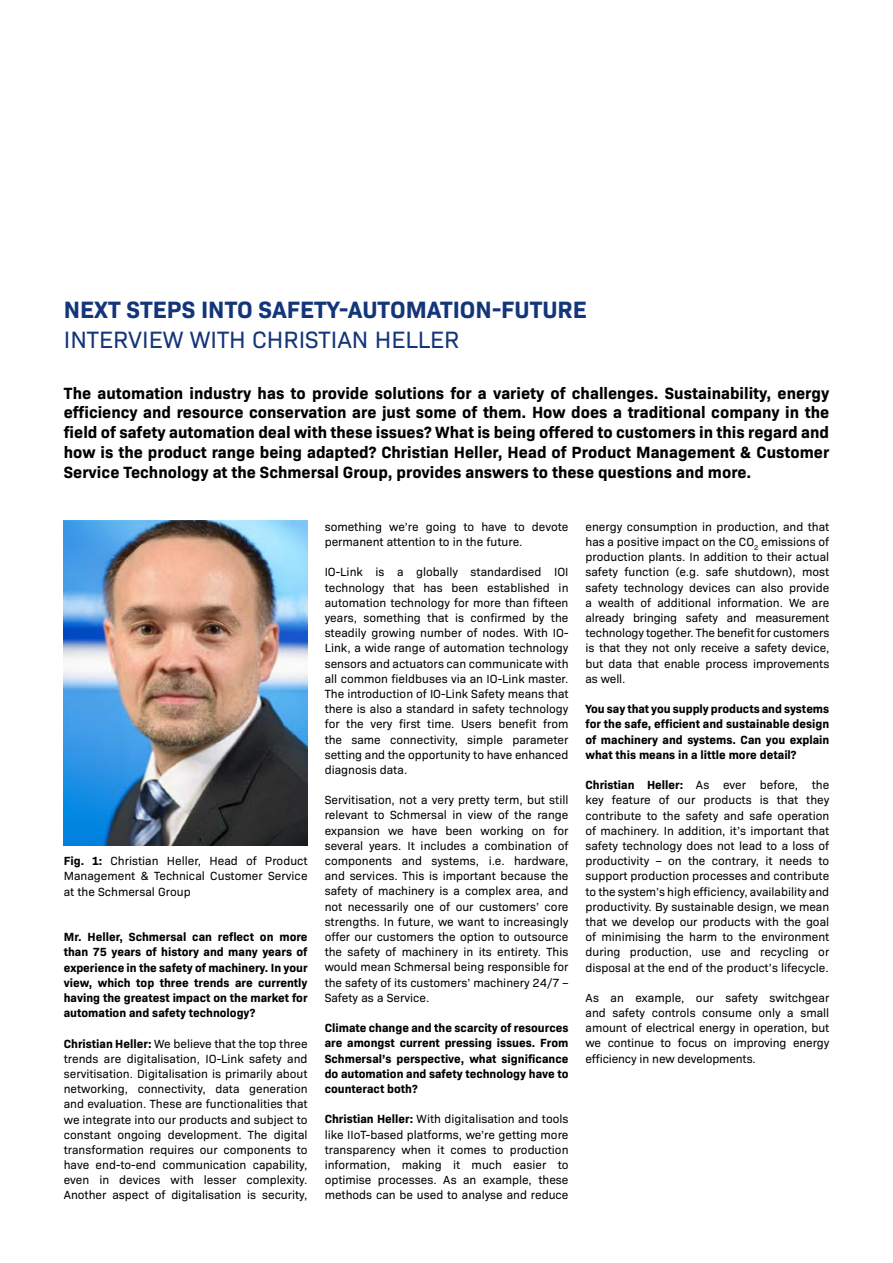
<style>
.page{position:relative;width:893px;height:1263px;background:#fff}
.page>*{position:absolute;margin:0;border:0;box-sizing:border-box;transform-origin:0 0}
.t1{font:700 24px "Bio Sans";color:#13357a}
.t2{font:24px "Bio Sans";color:#13357a}
.t3{font:700 16.5px/19.8px "Bio Sans";color:#000;text-align:justify}
.t4{font:12px/15.1px "Bio Sans";color:#000;text-align:justify}
.t5{font:700 12px/15.1px "Bio Sans";color:#000;text-align:justify}
.s1{font-weight:700}
</style>
<div class="page">
<img style="left:64px;top:520px;width:244px;height:326px">
<h1 class="t1" style="left:64px;top:291px;width:524px">NEXT STEPS INTO SAFETY-AUTOMATION-FUTURE</h1>
<h1 class="t2" style="left:64px;top:322px;width:397px">INTERVIEW WITH CHRISTIAN HELLER</h1>
<p class="t3" style="left:64px;top:382px;width:767px">The automation industry has to provide solutions for a variety of challenges. Sustainability, energy efficiency and resource conservation are just some of them. How does a traditional company in the field of safety automation deal with these issues? What is being offered to customers in this regard and how is the product range being adapted? Christian Heller, Head of Product Management &amp; Customer Service Technology at the Schmersal Group, provides answers to these questions and more.</p>
<p class="t4" style="left:64px;top:852px;width:245px"><span class="s1">Fig. 1:</span> Christian Heller, Head of Product Management &amp; Technical Customer Service at the Schmersal Group</p>
<p class="t5" style="left:64px;top:928px;width:245px">Mr. Heller, Schmersal can reflect on more than 75 years of history and many years of experience in the safety of machinery. In your view, which top three trends are currently having the greatest impact on the market for automation and safety technology?</p>
<p class="t4" style="left:64px;top:1035px;width:245px"><span class="s1">Christian Heller:</span> We believe that the top three trends are digitalisation, IO-Link safety and servitisation. Digitalisation is primarily about networking, connectivity, data generation and evaluation. These are functionalities that we integrate into our products and subject to constant ongoing development. The digital transformation requires our components to have end-to-end communication capability, even in devices with lesser complexity.<br>Another aspect of digitalisation is security,</p>
<p class="t4" style="left:325px;top:518px;width:245px">something we’re going to have to devote permanent attention to in the future.</p>
<p class="t4" style="left:325px;top:564px;width:245px">IO-Link is a globally standardised IOI technology that has been established in automation technology for more than fifteen years, something that is confirmed by the steadily growing number of nodes. With IO-Link, a wide range of automation technology sensors and actuators can communicate with all common fieldbuses via an IO-Link master.<br>The introduction of IO-Link Safety means that there is also a standard in safety technology for the very first time. Users benefit from the same connectivity, simple parameter setting and the opportunity to have enhanced diagnosis data.</p>
<p class="t4" style="left:325px;top:792px;width:245px">Servitisation, not a very pretty term, but still relevant to Schmersal in view of the range expansion we have been working on for several years. It includes a combination of components and systems, i.e. hardware, and services. This is important because the safety of machinery is a complex area, and not necessarily one of our customers’ core strengths. In future, we want to increasingly offer our customers the option to outsource the safety of machinery in its entirety. This would mean Schmersal being responsible for the safety of its customers’ machinery 24/7 – Safety as a Service.</p>
<p class="t5" style="left:325px;top:1019px;width:245px">Climate change and the scarcity of resources are amongst current pressing issues. From Schmersal’s perspective, what significance do automation and safety technology have to counteract both?</p>
<p class="t4" style="left:325px;top:1111px;width:245px"><span class="s1">Christian Heller:</span> With digitalisation and tools like IIoT-based platforms, we’re getting more transparency when it comes to production information, making it much easier to optimise processes. As an example, these methods can be used to analyse and reduce</p>
<p class="t4" style="left:585px;top:518px;width:245px">energy consumption in production, and that has a positive impact on the CO<sub>2</sub> emissions of production plants. In addition to their actual safety function (e.g. safe shutdown), most safety technology devices can also provide a wealth of additional information. We are already bringing safety and measurement technology together. The benefit for customers is that they not only receive a safety device, but data that enable process improvements as well.</p>
<p class="t5" style="left:585px;top:700px;width:245px">You say that you supply products and systems for the safe, efficient and sustainable design of machinery and systems. Can you explain what this means in a little more detail?</p>
<p class="t4" style="left:585px;top:776px;width:245px"><span class="s1">Christian Heller:</span> As ever before, the key feature of our products is that they contribute to the safety and safe operation of machinery. In addition, it’s important that safety technology does not lead to a loss of productivity – on the contrary, it needs to support production processes and contribute to the system’s high efficiency, availability and productivity. By sustainable design, we mean that we develop our products with the goal of minimising the harm to the environment during production, use and recycling or disposal at the end of the product’s lifecycle.</p>
<p class="t4" style="left:585px;top:989px;width:245px">As an example, our safety switchgear and safety controls consume only a small amount of electrical energy in operation, but we continue to focus on improving energy efficiency in new developments.</p>
</div>
